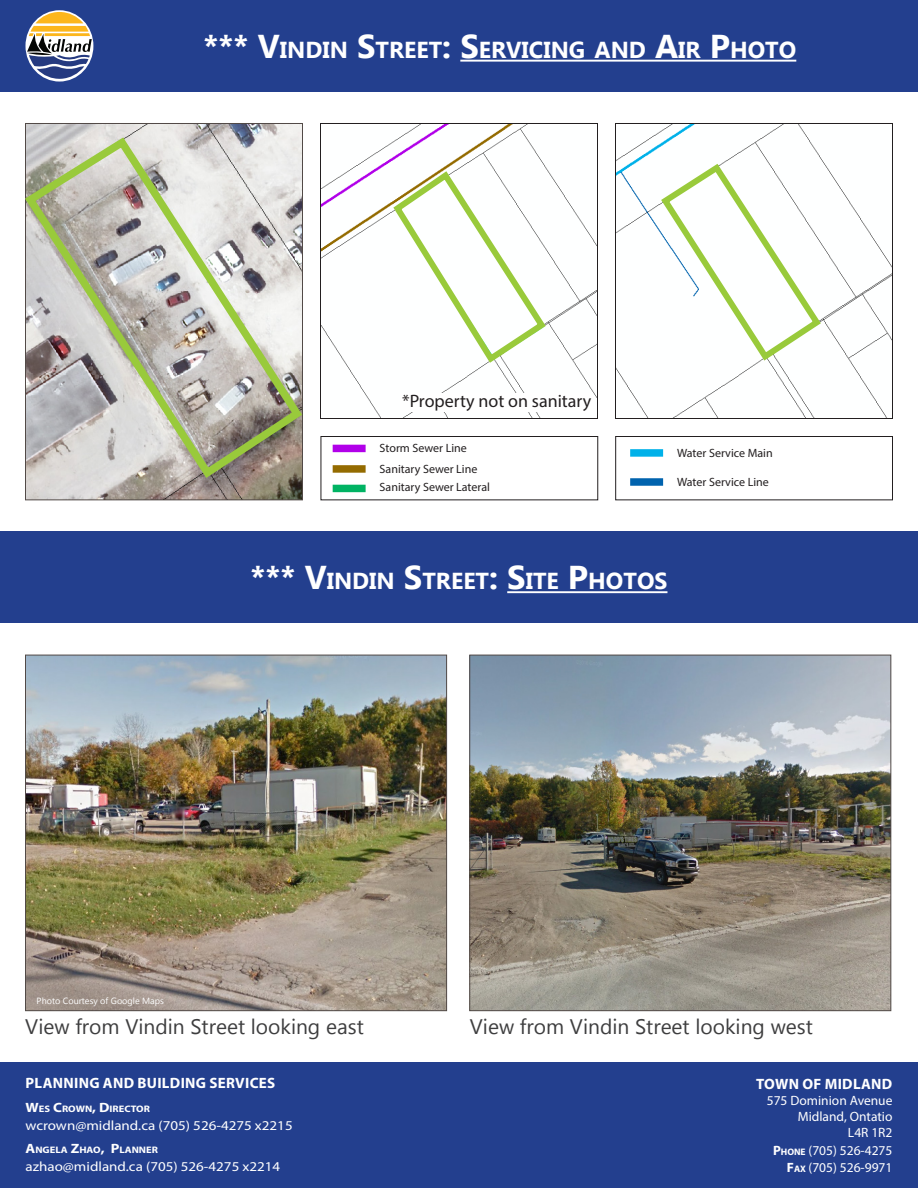
<style>
.page{position:relative;width:918px;height:1188px;background:#fff}
.page>*{position:absolute;margin:0;border:0;box-sizing:border-box;transform-origin:0 0}
.t1{font:700 23.1px "Myanmar Text";color:#fff}
.t2{font:21px "Myanmar Text";color:#3e3e3f}
.t3{font:18px "Myriad Pro";color:#231f20}
.t4{font:700 15px "Myriad Pro";letter-spacing:.02em;color:#fff}
.t5{font:13.5px "Myriad Pro";color:#fff}
.t6{font:13.5px "Myriad Pro";color:#fff;scale:1.11 1}
.t7{font:12px "Myriad Pro";color:#231f20}
.t8{font:700 9.45px "Myriad Pro";color:#fff;scale:1.11 1}
.t9{font:9px "Myanmar Text";color:#fff}
.s1{font-size:33px}
.s2{font-size:13.5px}
.s3{font-weight:700}
.s4{font-weight:700;font-size:9.45px}
</style>
<div class="page">
<img style="left:27px;top:125px;width:274px;height:373px">
<div style="left:0;top:0;width:918px;height:92px;background:#233f8e"></div>
<hr style="left:460px;top:60px;width:336px;height:2px;background:#fff">
<div style="left:0;top:532px;width:918px;height:91px;background:#233f8e"></div>
<hr style="left:507px;top:591px;width:160px;height:2px;background:#fff">
<div style="left:0;top:1063px;width:918px;height:125px;background:#233f8e"></div>
<img style="left:322px;top:125px;width:274px;height:292px">
<div style="left:320px;top:123px;width:278px;height:296px;border:1px solid #231f20"></div>
<img style="left:617px;top:125px;width:274px;height:292px">
<div style="left:615px;top:123px;width:278px;height:296px;border:1px solid #231f20"></div>
<div style="left:321px;top:436px;width:277px;height:64px;border:1px solid #231f20"></div>
<div style="left:615px;top:436px;width:278px;height:64px;border:1px solid #231f20"></div>
<img style="left:27px;top:657px;width:418px;height:352px">
<div style="left:25px;top:655px;width:422px;height:356px;border:1px solid #524a47"></div>
<div style="left:333px;top:445px;width:33px;height:7px;background:#b100e9"></div>
<div style="left:333px;top:465px;width:33px;height:8px;background:#946b00"></div>
<div style="left:630px;top:449px;width:33px;height:8px;background:#00b1e9"></div>
<div style="left:630px;top:478px;width:33px;height:8px;background:#0063ae"></div>
<div style="left:333px;top:485px;width:33px;height:7px;background:#00b363"></div>
<svg style="left:25px;top:10px;width:68px;height:72px"></svg>
<svg style="left:27px;top:12px;width:65px;height:67px"></svg>
<svg style="left:389px;top:167px;width:161px;height:200px"></svg>
<svg style="left:657px;top:160px;width:168px;height:205px"></svg>
<svg style="left:25px;top:132px;width:278px;height:351px;background:#c1c1b6"></svg>
<img style="left:472px;top:657px;width:417px;height:352px">
<div style="left:470px;top:655px;width:421px;height:356px;border:1px solid #524a47"></div>
<div style="left:401px;top:393px;width:192px;height:19px;background:#fff"></div>
<p class="t1" style="left:204px;top:36px;width:594px"><span class="s1">*** V</span>INDIN <span class="s1">S</span>TREET<span class="s1">:</span> <span class="s1">S</span>ERVICING AND <span class="s1">A</span>IR <span class="s1">P</span>HOTO</p>
<p class="t3" style="left:402px;top:389px;width:191px">*Property not on sanitary</p>
<p class="t7" style="left:380px;top:441px;width:89px">Storm Sewer Line</p>
<p class="t7" style="left:380px;top:461px;width:99px">Sanitary Sewer Line</p>
<p class="t7" style="left:380px;top:480px;width:112px">Sanitary Sewer Lateral</p>
<p class="t7" style="left:677px;top:445px;width:97px">Water Service Main</p>
<p class="t7" style="left:677px;top:475px;width:93px">Water Service Line</p>
<p class="t1" style="left:251px;top:568px;width:418px"><span class="s1">*** V</span>INDIN <span class="s1">S</span>TREET<span class="s1">:</span> <span class="s1">S</span>ITE <span class="s1">P</span>HOTOS</p>
<p class="t9" style="left:37px;top:996px;width:129px">Photo Courtesy of Google Maps</p>
<p class="t2" style="left:25px;top:1014px;width:340px">View from Vindin Street looking east</p>
<p class="t4" style="left:26px;top:1073px;width:251px">PLANNING AND BUILDING SERVICES</p>
<p class="t8" style="left:26px;top:1102px;width:114px"><span class="s2">W</span>ES <span class="s2">C</span>ROWN<span class="s2">, D</span>IRECTOR</p>
<p class="t6" style="left:26px;top:1117px;width:242px">wcrown@midland.ca (705) 526-4275 x2215</p>
<p class="t8" style="left:26px;top:1144px;width:121px"><span class="s2">A</span>NGELA <span class="s2">Z</span>HAO<span class="s2">, P</span>LANNER</p>
<p class="t6" style="left:26px;top:1158px;width:231px">azhao@midland.ca (705) 526-4275 x2214</p>
<p class="t2" style="left:470px;top:1014px;width:344px">View from Vindin Street looking west</p>
<p class="t4" style="left:756px;top:1074px;width:138px">TOWN OF MIDLAND</p>
<p class="t5" style="left:767px;top:1092px;width:127px">575 Dominion Avenue</p>
<p class="t5" style="left:798px;top:1108px;width:96px">Midland, Ontatio</p>
<p class="t5" style="left:848px;top:1125px;width:46px">L4R 1R2</p>
<p class="t5" style="left:773px;top:1143px;width:121px"><span class="s3">P</span><span class="s4">HONE</span> (705) 526-4275</p>
<p class="t5" style="left:787px;top:1159px;width:107px"><span class="s3">F</span><span class="s4">AX</span> (705) 526-9971</p>
</div>
